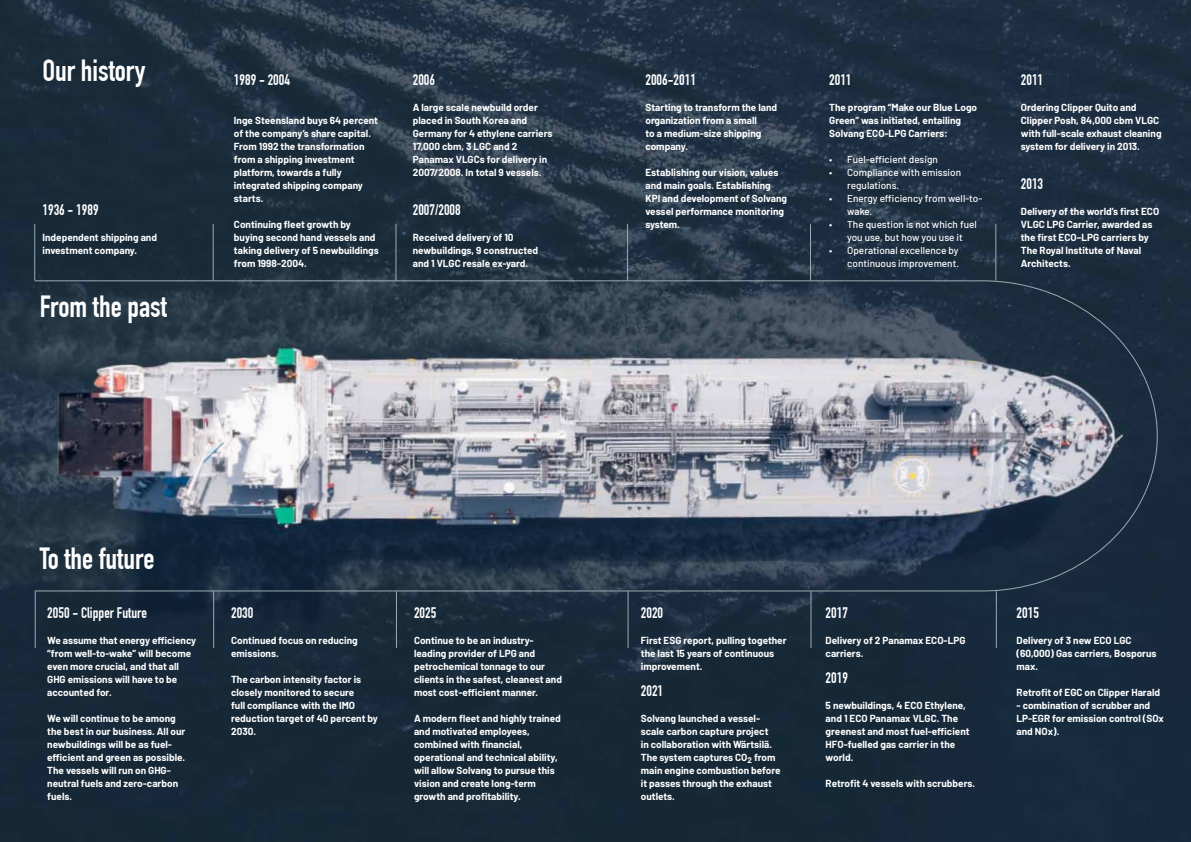
<style>
.page{position:relative;width:1191px;height:842px;background:#fff}
.page>*{position:absolute;margin:0;border:0;box-sizing:border-box;transform-origin:0 0}
.t1{font:700 30px "DIN Condensed";color:#fff}
.t2{font:700 15px "DIN Condensed";color:#fff}
.t3{font:700 10px/13px "Barlow";color:#fff}
.t4{font:500 10px/13px "Barlow";color:#fff}
</style>
<div class="page">
<img style="left:0;top:0;width:1191px;height:842px">
<hr style="left:34px;top:224px;width:1px;height:56px;background:#9aabb2">
<hr style="left:213px;top:224px;width:1px;height:56px;background:#9aabb2">
<hr style="left:395px;top:224px;width:1px;height:56px;background:#9aabb2">
<hr style="left:35px;top:591px;width:1px;height:57px;background:#9aabb2">
<hr style="left:213px;top:591px;width:1px;height:57px;background:#9aabb2">
<hr style="left:396px;top:591px;width:1px;height:57px;background:#9aabb2">
<svg style="left:980px;top:280px;width:178px;height:312px;background:#435061"></svg>
<hr style="left:35px;top:280px;width:947px;height:1px;background:#9aabb2">
<hr style="left:35px;top:590px;width:947px;height:1px;background:#9aabb2">
<hr style="left:627px;top:224px;width:1px;height:56px;background:#9aabb2">
<hr style="left:810px;top:224px;width:1px;height:56px;background:#9aabb2">
<hr style="left:995px;top:224px;width:1px;height:56px;background:#9aabb2">
<hr style="left:627px;top:591px;width:1px;height:57px;background:#9aabb2">
<hr style="left:810px;top:591px;width:1px;height:57px;background:#9aabb2">
<hr style="left:995px;top:591px;width:1px;height:57px;background:#9aabb2">
<h1 class="t1" style="left:43px;top:52px;width:104px">Our history</h1>
<h2 class="t2" style="left:43px;top:201px;width:58px">1936 - 1989</h2>
<p class="t3" style="left:43px;top:230px;width:116px">Independent shipping and investment company.</p>
<h1 class="t1" style="left:40px;top:289px;width:129px">From the past</h1>
<h2 class="t2" style="left:234px;top:71px;width:58px">1989 - 2004</h2>
<p class="t3" style="left:234px;top:113px;width:146px">Inge Steensland buys 64 percent of the company’s share capital.<br>From 1992 the transformation from a shipping investment platform, towards a fully integrated shipping company starts.</p>
<p class="t3" style="left:234px;top:217px;width:146px">Continuing fleet growth by buying second hand vessels and taking delivery of 5 newbuildings from 1998-2004.</p>
<h2 class="t2" style="left:413px;top:71px;width:24px">2006</h2>
<p class="t3" style="left:413px;top:100px;width:141px">A large scale newbuild order placed in South Korea and<br>Germany for 4 ethylene carriers<br>17,000 cbm, 3 LGC and 2<br>Panamax VLGCs for delivery in<br>2007/2008. In total 9 vessels.</p>
<h2 class="t2" style="left:413px;top:201px;width:49px">2007/2008</h2>
<p class="t3" style="left:413px;top:230px;width:127px">Received delivery of 10 newbuildings, 9 constructed and 1 VLGC resale ex-yard.</p>
<h2 class="t2" style="left:645px;top:71px;width:52px">2006-2011</h2>
<p class="t3" style="left:645px;top:100px;width:133px">Starting to transform the land organization from a small<br>to a medium-size shipping company.</p>
<p class="t3" style="left:645px;top:165px;width:143px">Establishing our vision, values and main goals. Establishing<br>KPI and development of Solvang vessel performance monitoring system.</p>
<h2 class="t2" style="left:829px;top:71px;width:24px">2011</h2>
<p class="t3" style="left:829px;top:100px;width:149px">The program “Make our Blue Logo<br>Green” was initiated, entailing<br>Solvang ECO-LPG Carriers:</p>
<p class="t4" style="left:829px;top:152px;width:110px">• Fuel-efficient design</p>
<p class="t4" style="left:847px;top:165px;width:115px;text-indent:-18px">• Compliance with emission regulations.</p>
<p class="t4" style="left:847px;top:191px;width:137px;text-indent:-18px">• Energy efficiency from well-to&shy;wake.</p>
<p class="t4" style="left:829px;top:217px;width:149px;text-align:center">• The question is not which fuel you use, but how you use it</p>
<p class="t4" style="left:829px;top:243px;width:131px;text-align:right">• Operational excellence by continuous improvement.</p>
<h2 class="t2" style="left:1020px;top:71px;width:24px">2011</h2>
<p class="t3" style="left:1020px;top:100px;width:142px">Ordering Clipper Quito and<br>Clipper Posh, 84,000 cbm VLGC with full-scale exhaust cleaning system for delivery in 2013.</p>
<h2 class="t2" style="left:1020px;top:175px;width:24px">2013</h2>
<p class="t3" style="left:1020px;top:204px;width:140px">Delivery of the world’s first ECO<br>VLGC LPG Carrier, awarded as the first ECO–LPG carriers by<br>The Royal Institute of Naval<br>Architects.</p>
<h1 class="t1" style="left:40px;top:540px;width:116px">To the future</h1>
<h2 class="t2" style="left:47px;top:604px;width:101px">2050 - Clipper Future</h2>
<p class="t3" style="left:47px;top:633px;width:151px">We assume that energy efficiency “from well-to-wake” will become even more crucial, and that all<br>GHG emissions will have to be accounted for.</p>
<p class="t3" style="left:47px;top:711px;width:140px">We will continue to be among the best in our business. All our newbuildings will be as fuel&shy;efficient and green as possible.<br>The vessels will run on GHG&shy;neutral fuels and zero-carbon fuels.</p>
<h2 class="t2" style="left:231px;top:604px;width:24px">2030</h2>
<p class="t3" style="left:231px;top:633px;width:128px">Continued focus on reducing emissions.</p>
<p class="t3" style="left:231px;top:672px;width:148px">The carbon intensity factor is closely monitored to secure<br>full compliance with the IMO reduction target of 40 percent by<br>2030.</p>
<h2 class="t2" style="left:414px;top:604px;width:24px">2025</h2>
<p class="t3" style="left:414px;top:633px;width:149px">Continue to be an industry&shy;leading provider of LPG and petrochemical tonnage to our clients in the safest, cleanest and most cost-efficient manner.</p>
<p class="t3" style="left:414px;top:711px;width:148px">A modern fleet and highly trained and motivated employees, combined with financial, operational and technical ability, will allow Solvang to pursue this vision and create long-term growth and profitability.</p>
<h2 class="t2" style="left:641px;top:604px;width:24px">2020</h2>
<p class="t3" style="left:641px;top:633px;width:147px">First ESG report, pulling together the last 15 years of continuous improvement.</p>
<h2 class="t2" style="left:641px;top:682px;width:24px">2021</h2>
<p class="t3" style="left:641px;top:711px;width:141px">Solvang launched a vessel&shy;scale carbon capture project<br>in collaboration with Wärtsilä.<br>The system captures CO<sub>2</sub> from main engine combustion before it passes through the exhaust outlets.</p>
<h2 class="t2" style="left:825px;top:604px;width:24px">2017</h2>
<p class="t3" style="left:825px;top:633px;width:141px">Delivery of 2 Panamax ECO-LPG carriers.</p>
<h2 class="t2" style="left:825px;top:669px;width:24px">2019</h2>
<p class="t3" style="left:825px;top:698px;width:145px">5 newbuildings, 4 ECO Ethylene, and 1 ECO Panamax VLGC. The greenest and most fuel-efficient<br>HFO-fuelled gas carrier in the world.</p>
<p class="t3" style="left:825px;top:776px;width:151px">Retrofit 4 vessels with scrubbers.</p>
<h2 class="t2" style="left:1016px;top:604px;width:24px">2015</h2>
<p class="t3" style="left:1016px;top:633px;width:141px">Delivery of 3 new ECO LGC (60,000) Gas carriers, Bosporus max.</p>
<p class="t3" style="left:1016px;top:685px;width:145px">Retrofit of EGC on Clipper Harald</p>
<p class="t3" style="left:1016px;top:698px;width:149px">- combination of scrubber and<br>LP-EGR for emission control (SOx and NOx).</p>
</div>
